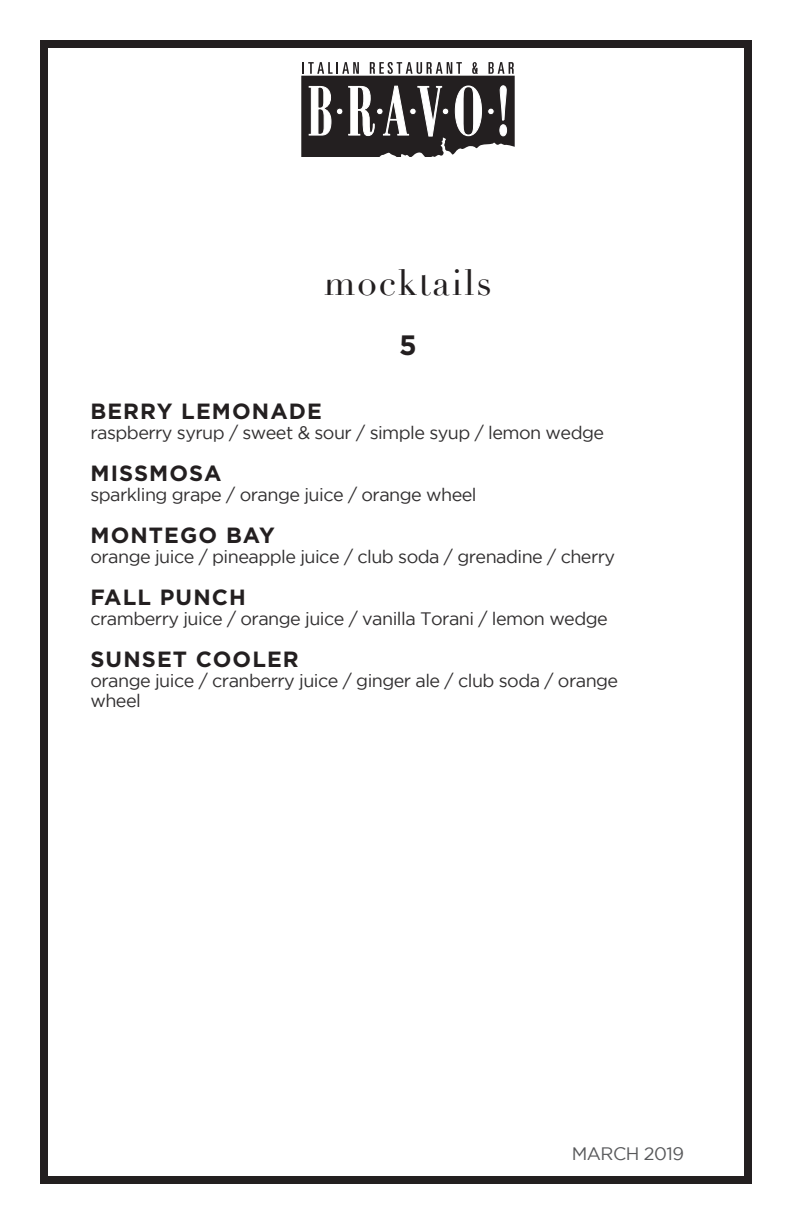
<style>
.page{position:relative;width:792px;height:1224px;background:#fff}
.page>*{position:absolute;margin:0;border:0;box-sizing:border-box;transform-origin:0 0}
.Menu_Item_and_Price{font:36px "Didot";letter-spacing:.05em;color:#231f20}
.Menu_Item_and_Price-2{font:700 28px "Gotham";color:#231f20}
.Menu_Item_and_Price-3{font:700 22px "Gotham";letter-spacing:.05em;color:#231f20}
.Description_Styling{font:18px/20px "Gotham";letter-spacing:-.03em;color:#312f30}
.Description_Styling-2{font:18px "Gotham";letter-spacing:-.03em;color:#57585a}
</style>
<div class="page">
<div style="left:40px;top:40px;width:712px;height:1144px;border:8px solid #231f20"></div>
<svg style="left:301px;top:62px;width:214px;height:94px"></svg>
<p class="Menu_Item_and_Price" style="left:324px;top:260px;width:169px">mocktails</p>
<p class="Menu_Item_and_Price-2" style="left:399px;top:328px;width:19px">5</p>
<p class="Menu_Item_and_Price-3" style="left:90px;top:398px;width:233px">BERRY LEMONADE</p>
<p class="Description_Styling" style="left:90px;top:422px;width:515px">raspberry syrup / sweet &amp; sour / simple syup / lemon wedge</p>
<p class="Menu_Item_and_Price-3" style="left:90px;top:460px;width:132px">MISSMOSA</p>
<p class="Description_Styling" style="left:90px;top:484px;width:388px">sparkling grape / orange juice / orange wheel</p>
<p class="Menu_Item_and_Price-3" style="left:90px;top:522px;width:186px">MONTEGO BAY</p>
<p class="Description_Styling" style="left:90px;top:546px;width:526px">orange juice / pineapple juice / club soda / grenadine / cherry</p>
<p class="Menu_Item_and_Price-3" style="left:90px;top:584px;width:157px">FALL PUNCH</p>
<p class="Description_Styling" style="left:90px;top:608px;width:519px">cramberry juice / orange juice / vanilla Torani / lemon wedge</p>
<p class="Menu_Item_and_Price-3" style="left:90px;top:646px;width:210px">SUNSET COOLER</p>
<p class="Description_Styling" style="left:90px;top:670px;width:529px">orange juice / cranberry juice / ginger ale / club soda / orange wheel</p>
<p class="Description_Styling-2" style="left:572px;top:1144px;width:114px">MARCH 2019</p>
</div>
